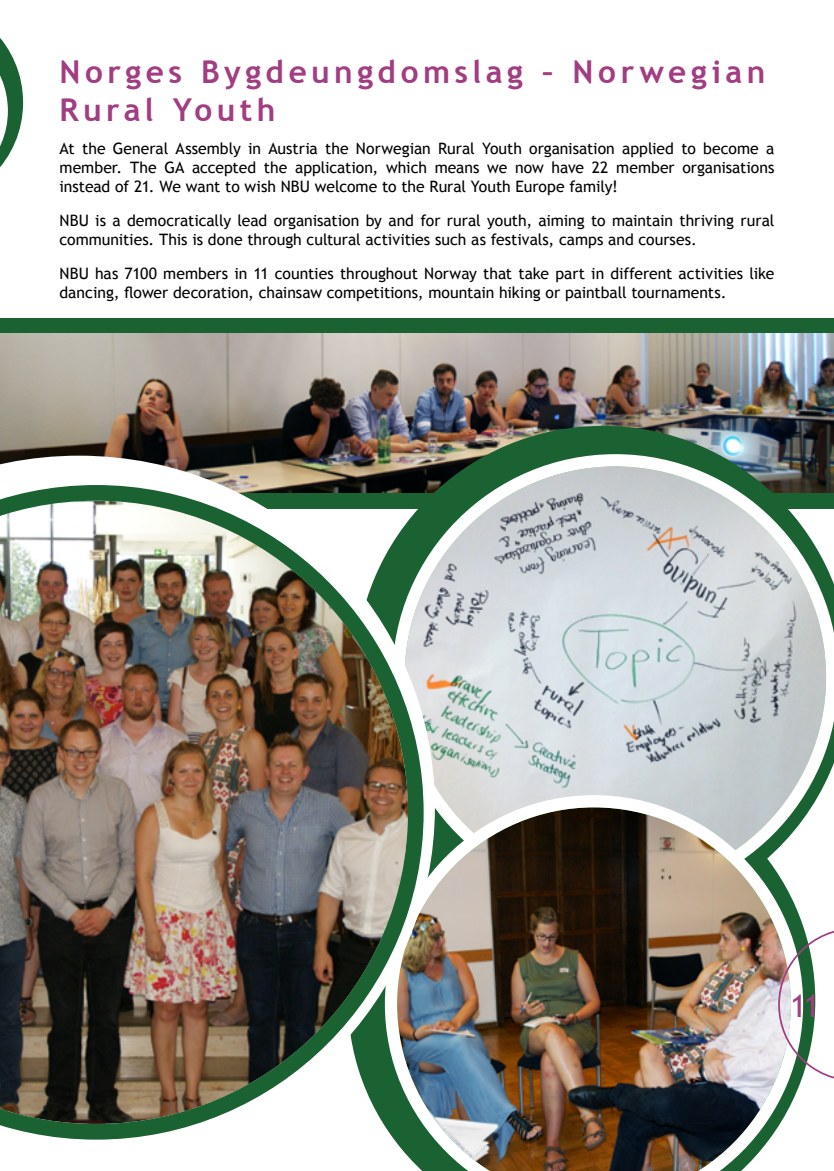
<style>
.page{position:relative;width:834px;height:1171px;background:#fff}
.page>*{position:absolute;margin:0;border:0;box-sizing:border-box;transform-origin:0 0}
.t1{font:700 31.5px/37.8px "Trebuchet MS";letter-spacing:.14em;color:#a23d81}
.t2{font:31.5px "Trebuchet MS";color:#a23d81}
.t3{font:15.75px/18.9px "Trebuchet MS";letter-spacing:-.005em;color:#000}
</style>
<div class="page">
<div style="left:0;top:317px;width:833px;height:191px;background:#1a6232"></div>
<img style="left:0;top:333px;width:833px;height:123px">
<img style="left:329px;top:407px;width:504px;height:521px">
<svg style="left:0;top:38px;width:23px;height:129px"></svg>
<svg style="left:392px;top:454px;width:441px;height:446px"></svg>
<img style="left:410px;top:795px;width:393px;height:376px">
<img style="left:0;top:456px;width:435px;height:703px">
<img style="left:0;top:485px;width:423px;height:654px">
<svg style="left:778px;top:928px;width:55px;height:153px"></svg>
<h1 class="t1" style="left:60px;top:53px;width:707px">Norges Bygdeungdomslag – Norwegian<br>Rural Youth</h1>
<p class="t3" style="left:60px;top:140px;width:716px;text-align:justify">At the General Assembly in Austria the Norwegian Rural Youth organisation applied to become a member. The GA accepted the application, which means we now have 22 member organisations instead of 21. We want to wish NBU welcome to the Rural Youth Europe family!</p>
<p class="t3" style="left:60px;top:211px;width:716px">NBU is a democratically lead organisation by and for rural youth, aiming to maintain thriving rural communities. This is done through cultural activities such as festivals, camps and courses.</p>
<p class="t3" style="left:60px;top:264px;width:716px">NBU has 7100 members in 11 counties throughout Norway that take part in different activities like dancing, flower decoration, chainsaw competitions, mountain hiking or paintball tournaments.</p>
<h1 class="t2" style="left:790px;top:987px;width:31px">11</h1>
</div>
